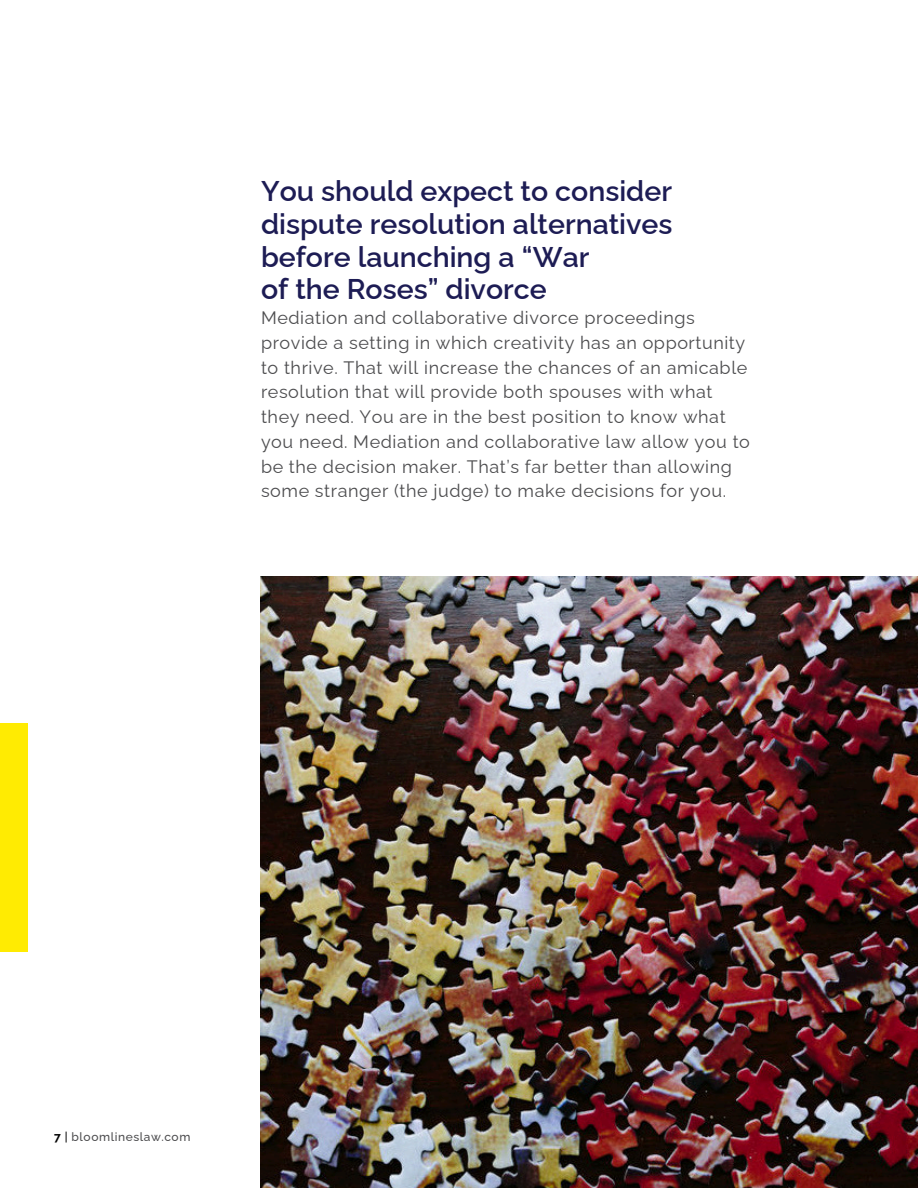
<style>
.page{position:relative;width:918px;height:1188px;background:#fff}
.page>*{position:absolute;margin:0;border:0;box-sizing:border-box;transform-origin:0 0}
.t1{font:600 28.5px/32.7px "Raleway";color:#1d1c54}
.t2{font:18px/24.8px "Raleway";letter-spacing:.03em;color:#4c4c4e}
.t3{font:500 12px "Raleway";letter-spacing:.045em;color:#4c4c4e}
.s1{font-weight:700;color:#000}
.s2{color:#000}
</style>
<div class="page">
<img style="left:260px;top:577px;width:658px;height:611px">
<div style="left:0;top:724px;width:28px;height:228px;background:#ffeb02"></div>
<h1 class="t1" style="left:261px;top:175px;width:413px">You should expect to consider dispute resolution alternatives before launching a “War<br>of the Roses” divorce</h1>
<h1 class="t2" style="left:261px;top:305px;width:491px">Mediation and collaborative divorce proceedings provide a setting in which creativity has an opportunity to thrive. That will increase the chances of an amicable resolution that will provide both spouses with what they need. You are in the best position to know what you need. Mediation and collaborative law allow you to be the decision maker. That’s far better than allowing some stranger (the judge) to make decisions for you.</h1>
<p class="t3" style="left:54px;top:1130px;width:138px"><span class="s1">7</span> <span class="s2">|</span> bloomlineslaw.com</p>
</div>
